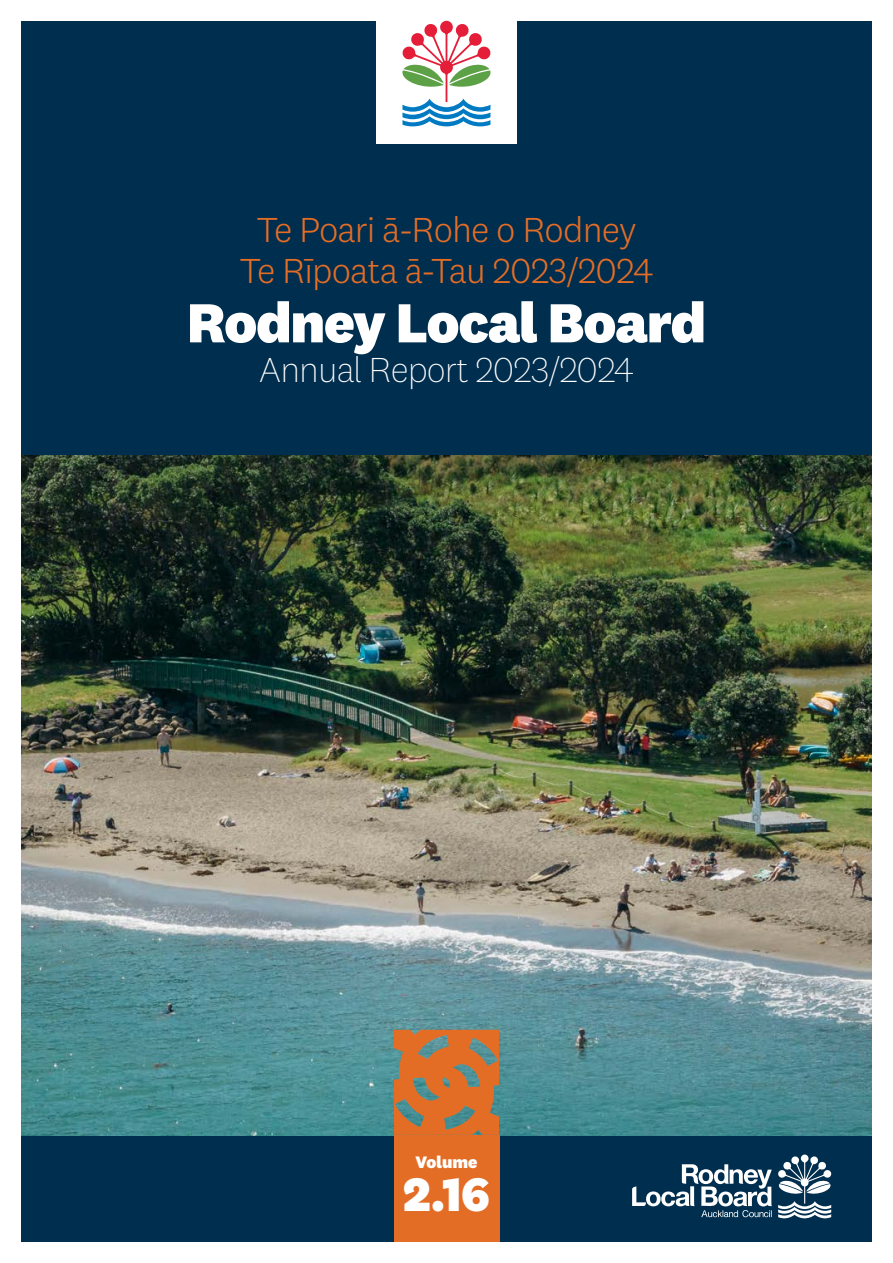
<style>
.page{position:relative;width:893px;height:1263px;background:#fff}
.page>*{position:absolute;margin:0;border:0;box-sizing:border-box;transform-origin:0 0}
.Cover_H1_-_Te_Reo{font:800 57px "National 2";letter-spacing:-.02em;color:#fff}
.Cover___P___Volume_Number{font:800 48.75px "National 2";color:#fff}
.Cover_H1_-_Te_Reo-2{font:300 36px/40.5px "National 2";letter-spacing:-.025em;color:#e46d26;text-align:center}
.Cover_H1_-_Te_Reo-3{font:200 36px "National 2";letter-spacing:-.025em;color:#fff}
.Cover___P_-_Volume{font:800 17.25px "National 2";color:#fff}
</style>
<div class="page">
<div style="left:21px;top:21px;width:851px;height:1221px;background:#002e4f"></div>
<div style="left:376px;top:3px;width:141px;height:141px;background:#fff"></div>
<svg style="left:402px;top:21px;width:89px;height:105px"></svg>
<img style="left:21px;top:455px;width:851px;height:680px">
<svg style="left:778px;top:1154px;width:54px;height:64px"></svg>
<svg style="left:632px;top:1164px;width:140px;height:53px"></svg>
<svg style="left:394px;top:1030px;width:105px;height:105px;background:#c1753f"></svg>
<div style="left:394px;top:1135px;width:105px;height:107px;background:#e46d26"></div>
<p class="Cover_H1_-_Te_Reo-2" style="left:239px;top:209px;width:416px">Te Poari ā-Rohe o Rodney<br>Te Rīpoata ā-Tau 2023/2024</p>
<p class="Cover_H1_-_Te_Reo" style="left:187px;top:287px;width:521px">Rodney Local Board</p>
<p class="Cover_H1_-_Te_Reo-3" style="left:259px;top:350px;width:377px">Annual Report 2023/2024</p>
<p class="Cover___P_-_Volume" style="left:416px;top:1152px;width:63px">Volume</p>
<p class="Cover___P___Volume_Number" style="left:403px;top:1164px;width:88px">2.16</p>
</div>
